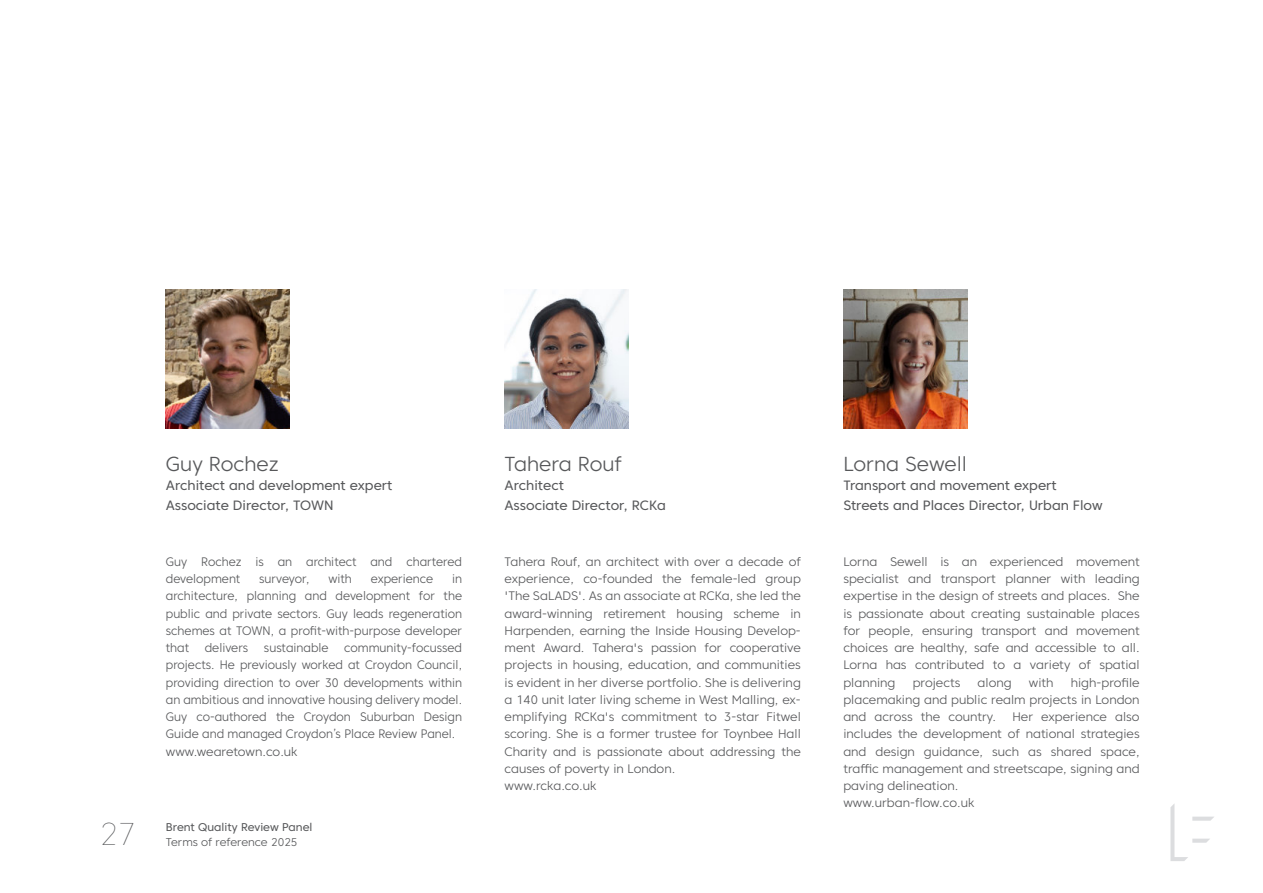
<style>
.page{position:relative;width:1263px;height:893px;background:#fff}
.page>*{position:absolute;margin:0;border:0;box-sizing:border-box;transform-origin:0 0}
.t1{font:100 31.5px "Core Sans C 15";color:#57585a}
.t2{font:300 20.25px "Core Sans C 35";color:#57585a}
.t3{font:13.5px "Core Sans C 45";color:#57585a}
.t4{font:300 12.3px "Core Sans C 35";color:#57585a}
.t5{font:300 12.3px "Core Sans C 35";color:#57585a;scale:.95 1}
.t6{font:11.25px "Core Sans C 45";color:#57585a}
.t7{font:300 11.25px "Core Sans C 35";color:#57585a}
</style>
<div class="page">
<svg style="left:1170px;top:804px;width:44px;height:57px"></svg>
<img style="left:843px;top:289px;width:124px;height:140px">
<img style="left:505px;top:289px;width:123px;height:140px">
<img style="left:166px;top:289px;width:124px;height:140px">
<h1 class="t1" style="left:100px;top:823px;width:38px">27</h1>
<p class="t2" style="left:166px;top:456px;width:114px">Guy Rochez</p>
<p class="t3" style="left:166px;top:480px;width:228px">Architect and development expert</p>
<p class="t3" style="left:166px;top:500px;width:169px">Associate Director, TOWN</p>
<p class="t5" style="left:166px;top:557px;width:313px">Guy Rochez is an architect and chartered</p>
<p class="t5" style="left:166px;top:574px;width:80px">development</p>
<p class="t5" style="left:259px;top:574px;width:54px">surveyor,</p>
<p class="t5" style="left:328px;top:574px;width:26px">with</p>
<p class="t5" style="left:371px;top:574px;width:67px">experience</p>
<p class="t5" style="left:452px;top:574px;width:12px">in</p>
<p class="t5" style="left:166px;top:592px;width:313px">architecture, planning and development for the</p>
<p class="t5" style="left:166px;top:609px;width:313px">public and private sectors. Guy leads regeneration</p>
<p class="t5" style="left:166px;top:626px;width:313px">schemes at TOWN, a profit-with-purpose developer</p>
<p class="t5" style="left:166px;top:643px;width:26px">that</p>
<p class="t5" style="left:205px;top:643px;width:47px">delivers</p>
<p class="t5" style="left:264px;top:643px;width:70px">sustainable</p>
<p class="t5" style="left:344px;top:643px;width:126px">community-focussed</p>
<p class="t5" style="left:166px;top:661px;width:313px">projects. He previously worked at Croydon Council,</p>
<p class="t5" style="left:166px;top:678px;width:313px">providing direction to over 30 developments within</p>
<p class="t5" style="left:166px;top:695px;width:313px">an ambitious and innovative housing delivery model.</p>
<p class="t5" style="left:166px;top:712px;width:313px">Guy co-authored the Croydon Suburban Design</p>
<p class="t5" style="left:166px;top:730px;width:306px">Guide and managed Croydon’s Place Review Panel.</p>
<p class="t4" style="left:166px;top:747px;width:133px">www.wearetown.co.uk</p>
<p class="t6" style="left:166px;top:823px;width:148px">Brent Quality Review Panel</p>
<p class="t7" style="left:166px;top:838px;width:133px">Terms of reference 2025</p>
<p class="t2" style="left:505px;top:456px;width:119px">Tahera Rouf</p>
<p class="t3" style="left:505px;top:480px;width:61px">Architect</p>
<p class="t3" style="left:505px;top:500px;width:163px">Associate Director, RCKa</p>
<p class="t4" style="left:505px;top:557px;width:298px">Tahera Rouf, an architect with over a decade of</p>
<p class="t4" style="left:505px;top:574px;width:298px">experience, co-founded the female-led group</p>
<p class="t4" style="left:505px;top:592px;width:298px">'The SaLADS'. As an associate at RCKa, she led the</p>
<p class="t4" style="left:505px;top:609px;width:298px">award-winning retirement housing scheme in</p>
<p class="t4" style="left:505px;top:626px;width:298px">Harpenden, earning the Inside Housing Develop-</p>
<p class="t4" style="left:505px;top:643px;width:298px">ment Award. Tahera's passion for cooperative</p>
<p class="t4" style="left:505px;top:661px;width:298px">projects in housing, education, and communities</p>
<p class="t4" style="left:505px;top:678px;width:298px">is evident in her diverse portfolio. She is delivering</p>
<p class="t4" style="left:505px;top:695px;width:298px">a 140 unit later living scheme in West Malling, ex-</p>
<p class="t4" style="left:505px;top:712px;width:298px">emplifying RCKa's commitment to 3-star Fitwel</p>
<p class="t4" style="left:505px;top:730px;width:298px">scoring. She is a former trustee for Toynbee Hall</p>
<p class="t4" style="left:505px;top:747px;width:298px">Charity and is passionate about addressing the</p>
<p class="t4" style="left:505px;top:764px;width:172px">causes of poverty in London.</p>
<p class="t4" style="left:505px;top:781px;width:93px">www.rcka.co.uk</p>
<p class="t2" style="left:843px;top:456px;width:125px">Lorna Sewell</p>
<p class="t3" style="left:843px;top:480px;width:215px">Transport and movement expert</p>
<p class="t3" style="left:843px;top:500px;width:261px">Streets and Places Director, Urban Flow</p>
<p class="t4" style="left:843px;top:557px;width:298px">Lorna Sewell is an experienced movement</p>
<p class="t4" style="left:843px;top:574px;width:298px">specialist and transport planner with leading</p>
<p class="t4" style="left:843px;top:592px;width:298px">expertise in the design of streets and places. She</p>
<p class="t4" style="left:843px;top:609px;width:298px">is passionate about creating sustainable places</p>
<p class="t4" style="left:843px;top:626px;width:298px">for people, ensuring transport and movement</p>
<p class="t4" style="left:843px;top:643px;width:298px">choices are healthy, safe and accessible to all.</p>
<p class="t4" style="left:843px;top:661px;width:298px">Lorna has contributed to a variety of spatial</p>
<p class="t4" style="left:843px;top:678px;width:54px">planning</p>
<p class="t4" style="left:913px;top:678px;width:49px">projects</p>
<p class="t4" style="left:978px;top:678px;width:36px">along</p>
<p class="t4" style="left:1029px;top:678px;width:26px">with</p>
<p class="t4" style="left:1071px;top:678px;width:70px">high-profile</p>
<p class="t4" style="left:843px;top:695px;width:298px">placemaking and public realm projects in London</p>
<p class="t4" style="left:843px;top:712px;width:154px">and across the country.</p>
<p class="t4" style="left:1012px;top:712px;width:129px">Her experience also</p>
<p class="t4" style="left:843px;top:730px;width:298px">includes the development of national strategies</p>
<p class="t4" style="left:843px;top:747px;width:298px">and design guidance, such as shared space,</p>
<p class="t4" style="left:843px;top:764px;width:298px">traffic management and streetscape, signing and</p>
<p class="t4" style="left:843px;top:781px;width:116px">paving delineation.</p>
<p class="t4" style="left:843px;top:799px;width:132px">www.urban-flow.co.uk</p>
</div>
